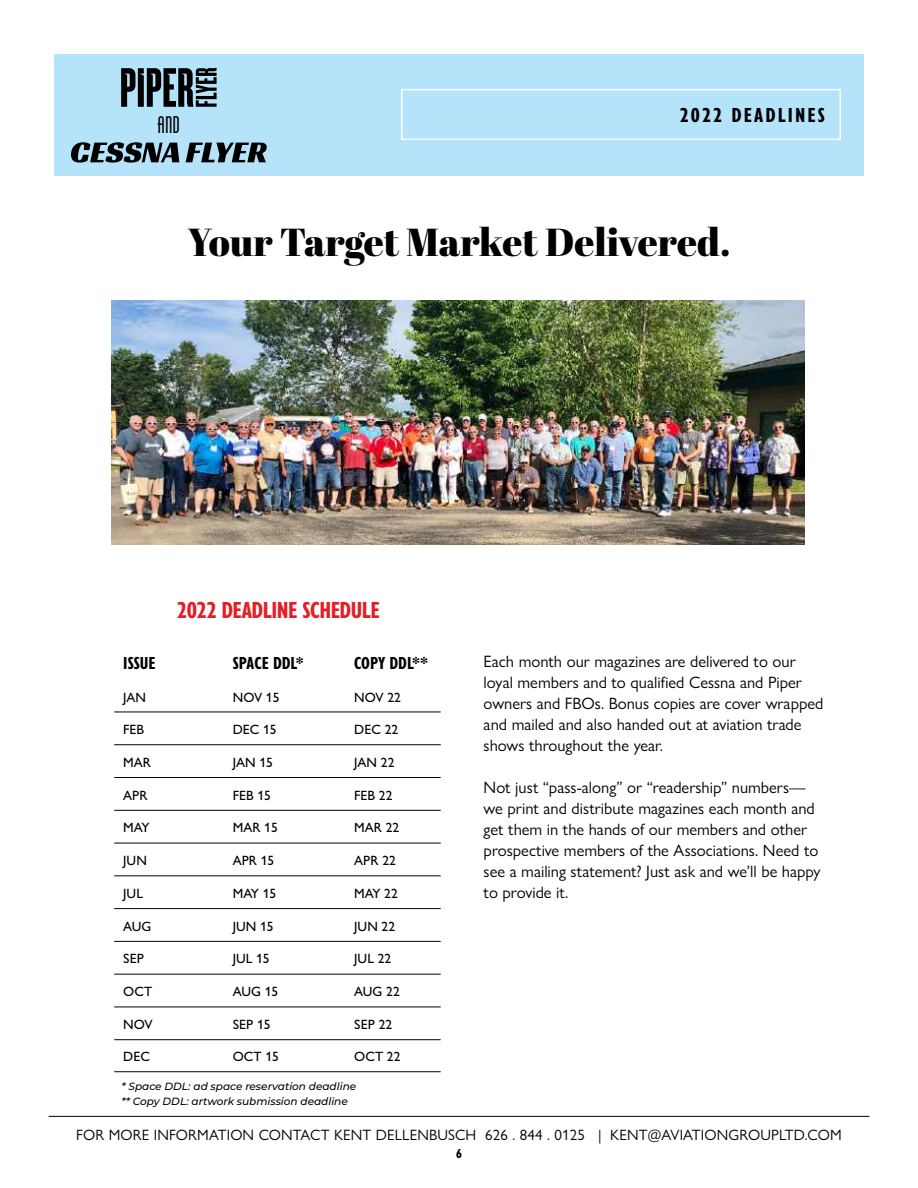
<style>
.page{position:relative;width:918px;height:1188px;background:#fff}
.page>*{position:absolute;margin:0;border:0;box-sizing:border-box;transform-origin:0 0}
.t1{font:39px "Abril Fatface";color:#000}
.t2{font:700 condensed 24px "Gill Sans Nova";letter-spacing:-.02em;color:#e21f26}
.t3{font:22.5px "Phenix American";color:#000}
.t4{font:700 condensed 21px "Gill Sans Nova";letter-spacing:.1em;color:#000}
.t5{font:700 condensed 18px "Gill Sans Nova";color:#000}
.t6{font:16.5px/21px "Gill Sans Nova";color:#000}
.t7{font:15px "Gill Sans Nova";letter-spacing:.01em;color:#000}
.t8{font:500 13.5px "Gill Sans Nova";color:#000}
.t9{font:700 condensed 13.5px "Gill Sans Nova";color:#000}
.t10{font:italic 500 10.5px/15px "Montserrat";color:#000}
</style>
<div class="page">
<div style="left:54px;top:54px;width:810px;height:122px;background:#b4e3fa"></div>
<svg style="left:71px;top:142px;width:108px;height:21px"></svg>
<svg style="left:186px;top:143px;width:81px;height:19px"></svg>
<svg style="left:121px;top:68px;width:96px;height:39px"></svg>
<hr style="left:49px;top:1116px;width:820px;height:1px;background:#000">
<hr style="left:114px;top:712px;width:327px;height:1px;background:#000">
<hr style="left:114px;top:744px;width:327px;height:1px;background:#000">
<hr style="left:114px;top:777px;width:327px;height:1px;background:#000">
<hr style="left:114px;top:810px;width:327px;height:1px;background:#000">
<hr style="left:114px;top:843px;width:327px;height:1px;background:#000">
<hr style="left:114px;top:875px;width:327px;height:1px;background:#000">
<hr style="left:114px;top:908px;width:327px;height:1px;background:#000">
<hr style="left:114px;top:941px;width:327px;height:1px;background:#000">
<hr style="left:114px;top:974px;width:327px;height:1px;background:#000">
<hr style="left:114px;top:1007px;width:327px;height:1px;background:#000">
<hr style="left:114px;top:1039px;width:327px;height:1px;background:#000">
<div style="left:401px;top:89px;width:440px;height:51px;border:2px solid #fff"></div>
<img style="left:112px;top:300px;width:692px;height:244px">
<hr style="left:114px;top:1071px;width:327px;height:1px;background:#000">
<h3 class="t3" style="left:158px;top:112px;width:24px">AND</h3>
<p class="t4" style="left:680px;top:101px;width:147px">2022 DEADLINES</p>
<h1 class="t1" style="left:188px;top:215px;width:544px">Your Target Market Delivered.</h1>
<h2 class="t2" style="left:177px;top:594px;width:205px">2022 DEADLINE SCHEDULE</h2>
<p class="t5" style="left:123px;top:651px;width:34px">ISSUE</p>
<p class="t5" style="left:233px;top:651px;width:72px">SPACE DDL*</p>
<p class="t5" style="left:354px;top:651px;width:75px">COPY DDL**</p>
<p class="t8" style="left:123px;top:689px;width:24px">JAN</p>
<p class="t8" style="left:233px;top:689px;width:48px">NOV 15</p>
<p class="t8" style="left:354px;top:689px;width:48px">NOV 22</p>
<p class="t8" style="left:123px;top:722px;width:22px">FEB</p>
<p class="t8" style="left:233px;top:722px;width:45px">DEC 15</p>
<p class="t8" style="left:354px;top:722px;width:45px">DEC 22</p>
<p class="t8" style="left:123px;top:754px;width:29px">MAR</p>
<p class="t8" style="left:233px;top:754px;width:42px">JAN 15</p>
<p class="t8" style="left:354px;top:754px;width:42px">JAN 22</p>
<p class="t8" style="left:123px;top:787px;width:26px">APR</p>
<p class="t8" style="left:233px;top:787px;width:40px">FEB 15</p>
<p class="t8" style="left:354px;top:787px;width:40px">FEB 22</p>
<p class="t8" style="left:123px;top:820px;width:28px">MAY</p>
<p class="t8" style="left:233px;top:820px;width:46px">MAR 15</p>
<p class="t8" style="left:354px;top:820px;width:46px">MAR 22</p>
<p class="t8" style="left:123px;top:852px;width:25px">JUN</p>
<p class="t8" style="left:233px;top:852px;width:43px">APR 15</p>
<p class="t8" style="left:354px;top:852px;width:43px">APR 22</p>
<p class="t8" style="left:123px;top:885px;width:21px">JUL</p>
<p class="t8" style="left:233px;top:885px;width:45px">MAY 15</p>
<p class="t8" style="left:354px;top:885px;width:45px">MAY 22</p>
<p class="t8" style="left:123px;top:918px;width:30px">AUG</p>
<p class="t8" style="left:233px;top:918px;width:42px">JUN 15</p>
<p class="t8" style="left:354px;top:918px;width:42px">JUN 22</p>
<p class="t8" style="left:123px;top:950px;width:22px">SEP</p>
<p class="t8" style="left:233px;top:950px;width:38px">JUL 15</p>
<p class="t8" style="left:354px;top:950px;width:38px">JUL 22</p>
<p class="t8" style="left:123px;top:983px;width:30px">OCT</p>
<p class="t8" style="left:233px;top:983px;width:47px">AUG 15</p>
<p class="t8" style="left:354px;top:983px;width:47px">AUG 22</p>
<p class="t8" style="left:123px;top:1016px;width:31px">NOV</p>
<p class="t8" style="left:233px;top:1016px;width:39px">SEP 15</p>
<p class="t8" style="left:354px;top:1016px;width:39px">SEP 22</p>
<p class="t8" style="left:123px;top:1049px;width:28px">DEC</p>
<p class="t8" style="left:233px;top:1049px;width:48px">OCT 15</p>
<p class="t8" style="left:354px;top:1049px;width:48px">OCT 22</p>
<p class="t10" style="left:122px;top:1078px;width:236px">* Space DDL: ad space reservation deadline ** Copy DDL: artwork submission deadline</p>
<p class="t6" style="left:484px;top:650px;width:341px">Each month our magazines are delivered to our loyal members and to qualified Cessna and Piper owners and FBOs. Bonus copies are cover wrapped and mailed and also handed out at aviation trade shows throughout the year.</p>
<p class="t6" style="left:484px;top:776px;width:339px">Not just “pass-along” or “readership” numbers— we print and distribute magazines each month and get them in the hands of our members and other prospective members of the Associations. Need to see a mailing statement? Just ask and we’ll be happy to provide it.</p>
<p class="t7" style="left:76px;top:1126px;width:767px">FOR MORE INFORMATION CONTACT KENT DELLENBUSCH 626 . 844 . 0125 | KENT@AVIATIONGROUPLTD.COM</p>
<p class="t9" style="left:456px;top:1144px;width:7px">6</p>
</div>
